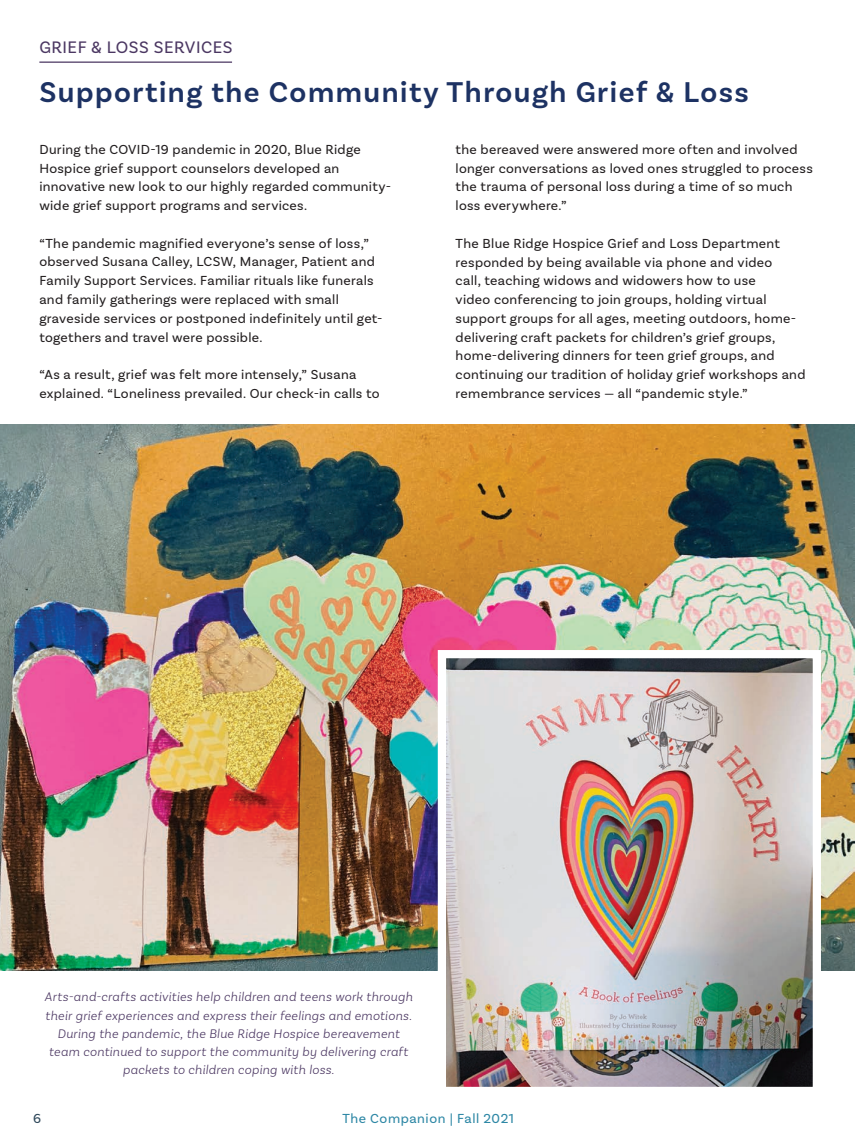
<style>
.page{position:relative;width:855px;height:1148px;background:#fff}
.page>*{position:absolute;margin:0;border:0;box-sizing:border-box;transform-origin:0 0}
.Headline{font:600 30px "Basic Sans";letter-spacing:.05em;color:#1d3263}
.t1{font:17.5px "Basic Sans";letter-spacing:.03em;color:#4b3762}
.Body_Copy{font:13.75px/18.8px "Basic Sans";letter-spacing:.02em;color:#231f20}
.t2{font:13.75px "Basic Sans";letter-spacing:.04em;color:#2d87a5}
.t3{font:13.75px "Basic Sans";color:#2f485a}
.Body_Copy-2{font:italic 300 13.12px/18.1px "Basic Sans";letter-spacing:.02em;color:#4b3762;text-align:center}
</style>
<div class="page">
<hr style="left:39px;top:62px;width:193px;height:1px;background:#4b3762">
<img style="left:0;top:424px;width:855px;height:546px">
<img style="left:434px;top:646px;width:391px;height:441px">
<p class="t1" style="left:39px;top:36px;width:195px">GRIEF &amp; LOSS SERVICES</p>
<p class="Headline" style="left:39px;top:74px;width:711px">Supporting the Community Through Grief &amp; Loss</p>
<p class="Body_Copy" style="left:39px;top:140px;width:353px">During the COVID-19 pandemic in 2020, Blue Ridge Hospice grief support counselors developed an innovative new look to our highly regarded community&shy;wide grief support programs and services.</p>
<p class="Body_Copy" style="left:39px;top:234px;width:345px">“The pandemic magnified everyone’s sense of loss,” observed Susana Calley, LCSW, Manager, Patient and Family Support Services. Familiar rituals like funerals and family gatherings were replaced with small graveside services or postponed indefinitely until get&shy;togethers and travel were possible.</p>
<p class="Body_Copy" style="left:39px;top:365px;width:342px">“As a result, grief was felt more intensely,” Susana explained. “Loneliness prevailed. Our check-in calls to</p>
<p class="Body_Copy" style="left:456px;top:140px;width:359px">the bereaved were answered more often and involved longer conversations as loved ones struggled to process the trauma of personal loss during a time of so much loss everywhere.”</p>
<p class="Body_Copy" style="left:456px;top:234px;width:351px">The Blue Ridge Hospice Grief and Loss Department responded by being available via phone and video<br>call, teaching widows and widowers how to use<br>video conferencing to join groups, holding virtual support groups for all ages, meeting outdoors, home&shy;delivering craft packets for children’s grief groups, home-delivering dinners for teen grief groups, and continuing our tradition of holiday grief workshops and remembrance services — all “pandemic style.”</p>
<p class="Body_Copy-2" style="left:45px;top:987px;width:369px">Arts-and-crafts activities help children and teens work through their grief experiences and express their feelings and emotions.<br>During the pandemic, the Blue Ridge Hospice bereavement team continued to support the community by delivering craft packets to children coping with loss.</p>
<p class="t3" style="left:33px;top:1109px;width:10px">6</p>
<p class="t2" style="left:343px;top:1109px;width:173px">The Companion | Fall 2021</p>
</div>
